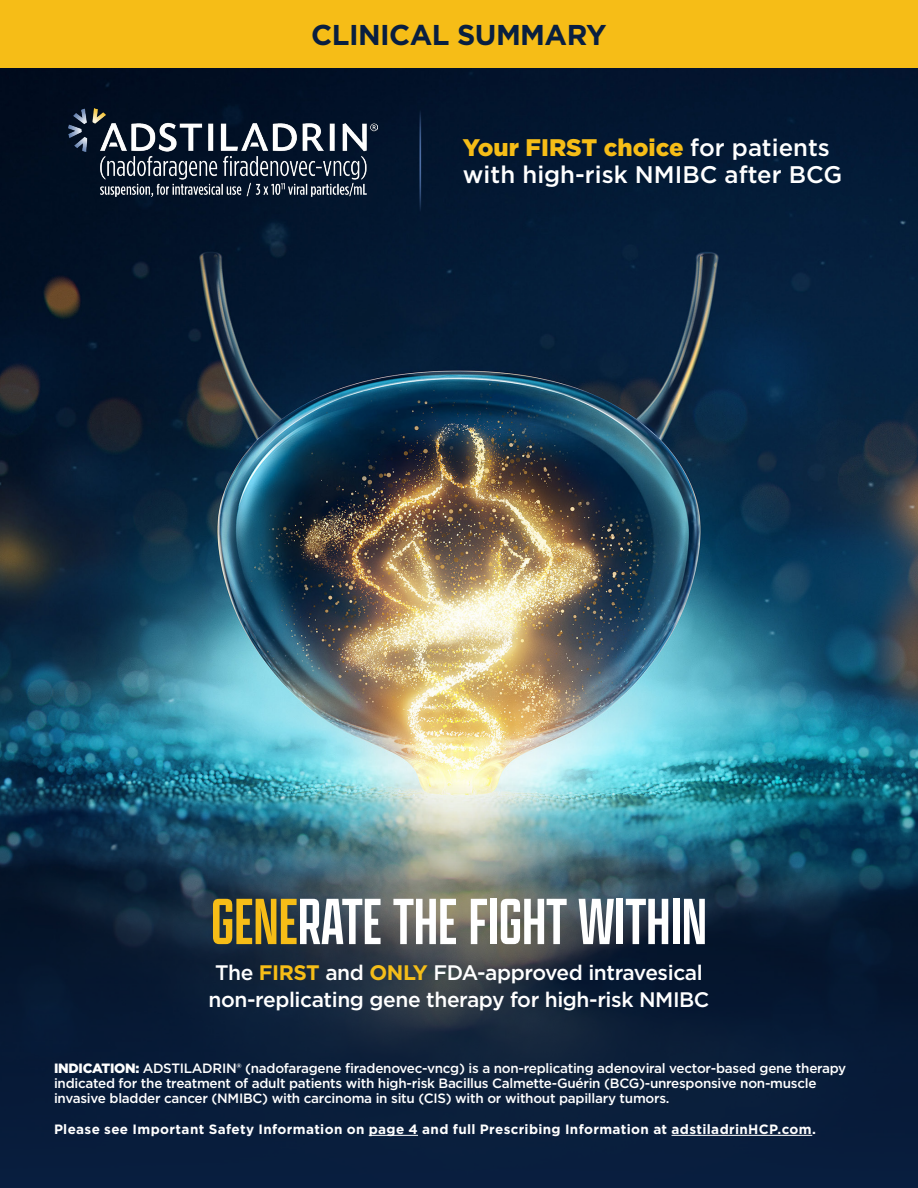
<style>
.page{position:relative;width:918px;height:1188px;background:#fff}
.page>*{position:absolute;margin:0;border:0;box-sizing:border-box;transform-origin:0 0}
.t1{font:69.75px "Apotek Comp";color:#fff}
.t2{font:700 28.65px "Gotham";letter-spacing:-.02em;color:#091f40}
.t3{font:500 24px/26.8px "Gotham";color:#fff}
.t4{font:500 21px/27px "Gotham";letter-spacing:-.02em;color:#fff;text-align:center}
.t5{font:500 13.5px/15px "Gotham";letter-spacing:-.02em;color:#fff}
.t6{font:700 13.5px "Gotham";letter-spacing:.025em;color:#fff}
.s1{font-weight:900;color:#f6bd17}
.s2{color:#f6bd17}
.s3{font-weight:700;color:#f6bd17}
.s4{font-weight:700;color:#f4bd19}
.s5{font-weight:900}
</style>
<div class="page">
<img style="left:0;top:68px;width:918px;height:715px">
<div style="left:0;top:0;width:918px;height:68px;background:#f6bd17"></div>
<img style="left:0;top:783px;width:918px;height:405px">
<hr style="left:369px;top:1135px;width:49px;height:1px;background:#fff">
<hr style="left:672px;top:1135px;width:140px;height:1px;background:#fff">
<img style="left:68px;top:108px;width:310px;height:88px">
<hr style="left:420px;top:108px;width:1px;height:104px;background:#4e6fa6">
<h2 class="t2" style="left:311px;top:16px;width:297px">CLINICAL SUMMARY</h2>
<h3 class="t3" style="left:463px;top:134px;width:381px"><span class="s1">Your FIRST choice</span> for patients with high-risk NMIBC after BCG</h3>
<h1 class="t1" style="left:211px;top:879px;width:498px"><span class="s2">GENE</span>RATE THE FIGHT WITHIN</h1>
<h3 class="t4" style="left:208px;top:959px;width:503px">The <span class="s3">FIRST</span> and <span class="s4">ONLY</span> FDA-approved intravesical non-replicating gene therapy for high-risk NMIBC</h3>
<p class="t5" style="left:54px;top:1061px;width:794px"><span class="s5">INDICATION:</span> ADSTILADRIN® (nadofaragene firadenovec-vncg) is a non-replicating adenoviral vector-based gene therapy indicated for the treatment of adult patients with high-risk Bacillus Calmette-Guérin (BCG)-unresponsive non-muscle invasive bladder cancer (NMIBC) with carcinoma in situ (CIS) with or without papillary tumors.</p>
<p class="t6" style="left:54px;top:1120px;width:764px">Please see Important Safety Information on page 4 and full Prescribing Information at adstiladrinHCP.com.</p>
</div>
